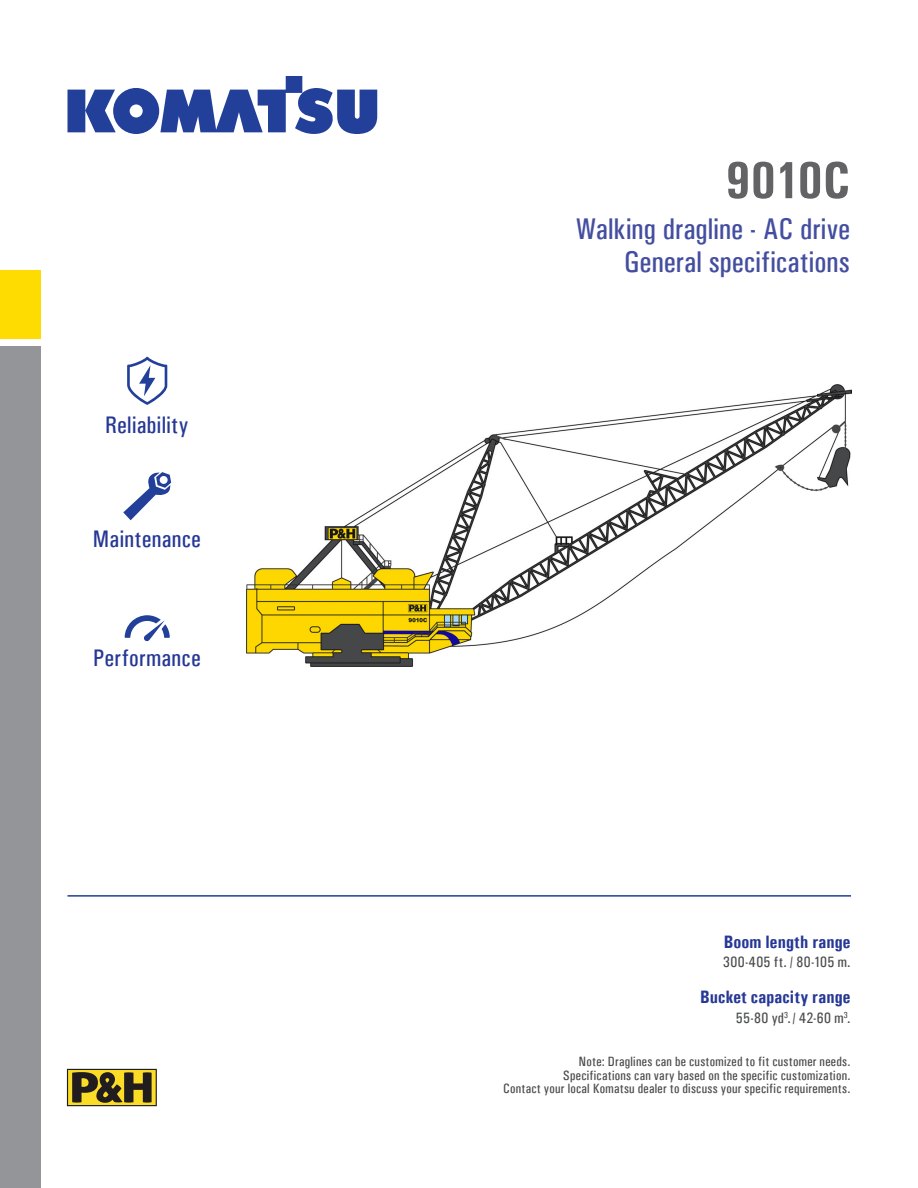
<style>
.page{position:relative;width:918px;height:1188px;background:#fff}
.page>*{position:absolute;margin:0;border:0;box-sizing:border-box;transform-origin:0 0}
.t1{font:700 52.5px "Univers Condensed";letter-spacing:-.015em;color:#636366}
.t2{font:30px/33px "Univers Condensed";color:#444ea0;text-align:right}
.t3{font:24px "Univers Condensed";letter-spacing:.015em;color:#263895}
.t4{font:700 18px "Univers Condensed";letter-spacing:.005em;color:#263895}
.t5{font:15px "Univers Condensed";letter-spacing:.02em;color:#4b4c4d}
.t6{font:13.5px/13.5px "Univers Condensed";letter-spacing:.02em;color:#4b4c4d;text-align:right}
</style>
<div class="page">
<svg style="left:68px;top:76px;width:309px;height:58px"></svg>
<div style="left:0;top:270px;width:40px;height:69px;background:#ffdc01"></div>
<div style="left:0;top:347px;width:40px;height:841px;background:#939598"></div>
<svg style="left:67px;top:1069px;width:90px;height:37px;background:#807021"></svg>
<hr style="left:68px;top:895px;width:783px;height:2px;background:#223f99">
<svg style="left:127px;top:357px;width:40px;height:48px"></svg>
<svg style="left:123px;top:472px;width:48px;height:48px"></svg>
<svg style="left:125px;top:615px;width:45px;height:26px"></svg>
<img style="left:246px;top:385px;width:605px;height:282px">
<h3 class="t3" style="left:105px;top:411px;width:85px">Reliability</h3>
<h3 class="t3" style="left:93px;top:525px;width:110px">Maintenance</h3>
<h3 class="t3" style="left:93px;top:643px;width:109px">Performance</h3>
<h1 class="t1" style="left:725px;top:148px;width:126px">9010C</h1>
<h2 class="t2" style="left:576px;top:213px;width:276px">Walking dragline - AC drive<br>General specifications</h2>
<h3 class="t4" style="left:724px;top:931px;width:128px">Boom length range</h3>
<p class="t5" style="left:723px;top:953px;width:129px">300-405 ft. / 80-105 m.</p>
<h3 class="t4" style="left:700px;top:986px;width:152px">Bucket capacity range</h3>
<p class="t5" style="left:736px;top:1009px;width:116px">55-80 yd<sup>3</sup>. / 42-60 m<sup>3</sup>.</p>
<p class="t6" style="left:503px;top:1055px;width:349px">Note: Draglines can be customized to fit customer needs.<br>Specifications can vary based on the specific customization.<br>Contact your local Komatsu dealer to discuss your specific requirements.</p>
</div>
